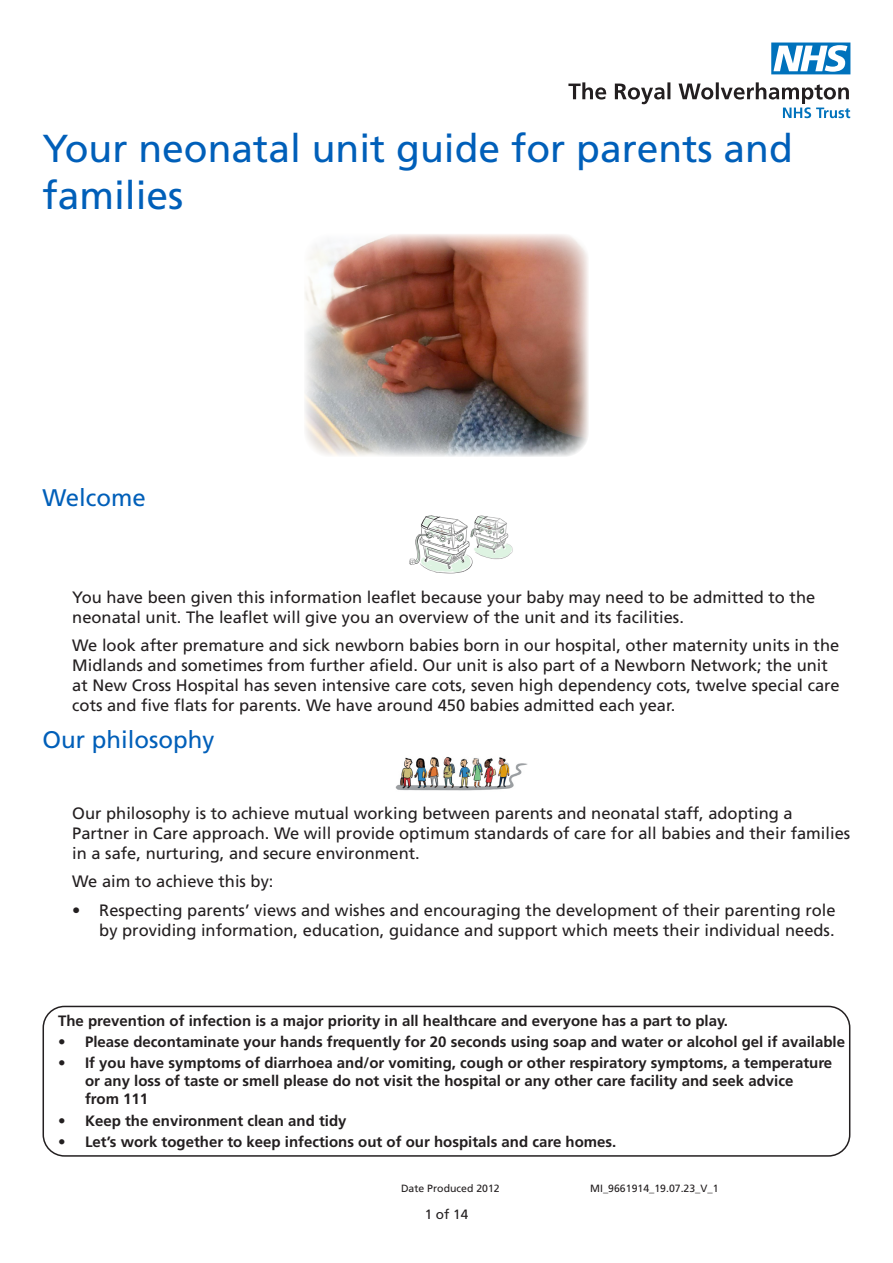
<style>
.page{position:relative;width:893px;height:1263px;background:#fff}
.page>*{position:absolute;margin:0;border:0;box-sizing:border-box;transform-origin:0 0}
.Main_Leaflet_Title{font:39px/46.8px "Frutiger LT Std";color:#005fb9}
.t1{font:24px "Frutiger LT Std";color:#005fb9}
.Body{font:16.5px/19.8px "Frutiger LT Std";color:#231f20}
.t2{font:700 15px/18px "Frutiger LT Std";color:#231f20}
.t3{font:13.5px "Frutiger LT Std";color:#231f20}
.t4{font:10.5px "Frutiger LT Std";color:#231f20}
</style>
<div class="page">
<div style="left:43px;top:1006px;width:807px;height:151px;border:2px solid #231f20;border-radius:21px"></div>
<svg style="left:568px;top:82px;width:282px;height:36px"></svg>
<svg style="left:771px;top:43px;width:79px;height:31px"></svg>
<img style="left:305px;top:234px;width:284px;height:223px">
<img style="left:409px;top:515px;width:104px;height:59px">
<img style="left:395px;top:757px;width:132px;height:34px">
<p class="Main_Leaflet_Title" style="left:43px;top:125px;width:752px">Your neonatal unit guide for parents and families</p>
<p class="t1" style="left:43px;top:483px;width:105px">Welcome</p>
<p class="Body" style="left:72px;top:588px;width:744px">You have been given this information leaflet because your baby may need to be admitted to the neonatal unit. The leaflet will give you an overview of the unit and its facilities.</p>
<p class="Body" style="left:72px;top:636px;width:769px">We look after premature and sick newborn babies born in our hospital, other maternity units in the Midlands and sometimes from further afield. Our unit is also part of a Newborn Network; the unit at New Cross Hospital has seven intensive care cots, seven high dependency cots, twelve special care cots and five flats for parents. We have around 450 babies admitted each year.</p>
<p class="t1" style="left:43px;top:726px;width:174px">Our philosophy</p>
<p class="Body" style="left:72px;top:804px;width:779px">Our philosophy is to achieve mutual working between parents and neonatal staff, adopting a<br>Partner in Care approach. We will provide optimum standards of care for all babies and their families in a safe, nurturing, and secure environment.</p>
<p class="Body" style="left:72px;top:872px;width:203px">We aim to achieve this by:</p>
<p class="Body" style="left:72px;top:900px;width:765px;text-align:right">• Respecting parents’ views and wishes and encouraging the development of their parenting role by providing information, education, guidance and support which meets their individual needs.</p>
<p class="t2" style="left:58px;top:1012px;width:671px">The prevention of infection is a major priority in all healthcare and everyone has a part to play.</p>
<p class="t2" style="left:58px;top:1033px;width:788px">• Please decontaminate your hands frequently for 20 seconds using soap and water or alcohol gel if available</p>
<p class="t2" style="left:85px;top:1054px;width:749px;text-indent:-27px">• If you have symptoms of diarrhoea and/or vomiting, cough or other respiratory symptoms, a temperature or any loss of taste or smell please do not visit the hospital or any other care facility and seek advice<br>from 111</p>
<p class="t2" style="left:58px;top:1111px;width:290px">• Keep the environment clean and tidy</p>
<p class="t2" style="left:58px;top:1133px;width:560px">• Let’s work together to keep infections out of our hospitals and care homes.</p>
<p class="t4" style="left:401px;top:1182px;width:100px">Date Produced 2012</p>
<p class="t4" style="left:590px;top:1182px;width:130px">MI_9661914_19.07.23_V_1</p>
<p class="t3" style="left:425px;top:1206px;width:45px">1 of 14</p>
</div>
